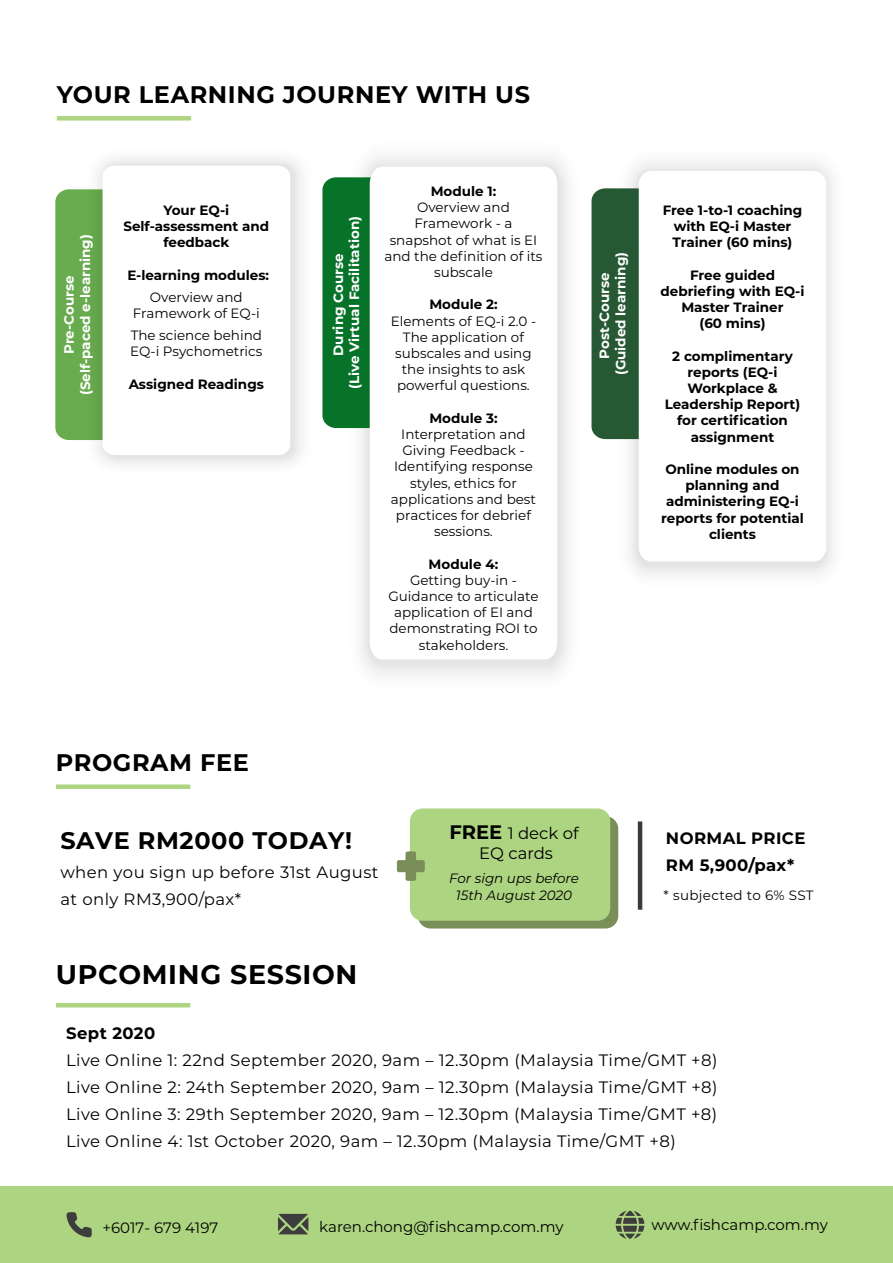
<style>
.page{position:relative;width:893px;height:1263px;background:#fff}
.page>*{position:absolute;margin:0;border:0;box-sizing:border-box;transform-origin:0 0}
.t1{font:700 27px "Montserrat";letter-spacing:.025em;color:#010000}
.t2{font:700 24px "Montserrat";letter-spacing:.025em;color:#010000}
.t3{font:700 24px "Montserrat";letter-spacing:.025em;color:#000}
.t4{font:16.5px/27px "Montserrat";letter-spacing:.025em;color:#000}
.t5{font:700 16.5px/27px "Montserrat";letter-spacing:.025em;color:#000}
.t6{font:16.5px/19.8px "Montserrat";color:#000;text-align:center}
.t7{font:15px "Montserrat";color:#000}
.t8{font:13.5px/16.2px "Montserrat";color:#000;text-align:center}
.t9{font:700 13.5px/16.2px "Montserrat";color:#000;text-align:center}
.t10{font:700 13.5px/16.2px "Montserrat";color:#fff;text-align:center}
.t11{font:italic 13.5px/16.2px "Montserrat";color:#000;text-align:center}
.t12{font:13.5px "Montserrat";letter-spacing:.025em;color:#000}
.s1{font-weight:700;font-size:19.5px}
</style>
<div class="page">
<div style="left:56px;top:784px;width:134px;height:5px;background:#add480"></div>
<hr style="left:56px;top:1003px;width:134px;height:4px;background:#add480">
<div style="left:0;top:1186px;width:893px;height:77px;background:#add480"></div>
<svg style="left:67px;top:1212px;width:25px;height:25px"></svg>
<svg style="left:278px;top:1214px;width:30px;height:20px"></svg>
<svg style="left:616px;top:1210px;width:28px;height:29px"></svg>
<div style="left:57px;top:116px;width:134px;height:5px;background:#add480"></div>
<div style="left:55px;top:189px;width:151px;height:251px;background:#69ab4f;border-radius:13px"></div>
<svg style="left:84px;top:158px;width:218px;height:307px"></svg>
<svg style="left:347px;top:156px;width:221px;height:519px"></svg>
<svg style="left:616px;top:162px;width:217px;height:413px"></svg>
<svg style="left:103px;top:166px;width:187px;height:289px"></svg>
<div style="left:322px;top:177px;width:151px;height:251px;background:#077329;border-radius:13px"></div>
<svg style="left:370px;top:167px;width:187px;height:492px"></svg>
<div style="left:591px;top:188px;width:151px;height:251px;background:#265933;border-radius:13px"></div>
<svg style="left:639px;top:171px;width:187px;height:390px"></svg>
<div style="left:418px;top:816px;width:200px;height:112px;background:#798e59;border-radius:13px"></div>
<div style="left:410px;top:808px;width:200px;height:113px;background:#add480;border-radius:13px"></div>
<hr style="left:638px;top:821px;width:4px;height:89px;background:#3a3a3a">
<svg style="left:397px;top:851px;width:28px;height:30px"></svg>
<h2 class="t2" style="left:57px;top:77px;width:475px">YOUR LEARNING JOURNEY WITH US</h2>
<p class="t10" style="left:60px;top:395px;width:162px;rotate:-90deg">Pre-Course (Self-paced e-learning)</p>
<p class="t9" style="left:123px;top:201px;width:147px">Your EQ-i<br>Self-assessment and feedback</p>
<p class="t9" style="left:127px;top:266px;width:143px">E-learning modules:</p>
<p class="t8" style="left:133px;top:288px;width:128px">Overview and<br>Framework of EQ-i</p>
<p class="t8" style="left:130px;top:327px;width:134px;text-align:left">The science behind<br>EQ-i Psychometrics</p>
<p class="t9" style="left:129px;top:375px;width:137px">Assigned Readings</p>
<p class="t10" style="left:329px;top:389px;width:174px;rotate:-90deg">During Course<br>(Live Virtual Facilitation)</p>
<p class="t9" style="left:431px;top:182px;width:67px">Module 1:</p>
<p class="t8" style="left:384px;top:199px;width:160px">Overview and<br>Framework - a snapshot of what is EI and the definition of its subscale</p>
<p class="t9" style="left:429px;top:296px;width:70px">Module 2:</p>
<p class="t8" style="left:391px;top:312px;width:147px">Elements of EQ-i 2.0 -<br>The application of subscales and using the insights to ask powerful questions.</p>
<p class="t9" style="left:429px;top:409px;width:70px">Module 3:</p>
<p class="t8" style="left:391px;top:426px;width:147px">Interpretation and<br>Giving Feedback -<br>Identifying response styles, ethics for applications and best practices for debrief sessions.</p>
<p class="t9" style="left:429px;top:555px;width:71px">Module 4:</p>
<p class="t8" style="left:388px;top:571px;width:152px">Getting buy-in -<br>Guidance to articulate application of EI and demonstrating ROI to stakeholders.</p>
<p class="t10" style="left:596px;top:375px;width:125px;rotate:-90deg">Post-Course (Guided learning)</p>
<p class="t9" style="left:663px;top:201px;width:141px">Free 1-to-1 coaching with EQ-i Master<br>Trainer (60 mins)</p>
<p class="t9" style="left:660px;top:266px;width:146px">Free guided debriefing with EQ-i<br>Master Trainer<br>(60 mins)</p>
<p class="t9" style="left:665px;top:347px;width:137px">2 complimentary reports (EQ-i<br>Workplace &amp;<br>Leadership Report) for certification assignment</p>
<p class="t9" style="left:661px;top:460px;width:144px">Online modules on planning and administering EQ-i reports for potential clients</p>
<h2 class="t2" style="left:56px;top:745px;width:195px">PROGRAM FEE</h2>
<h2 class="t3" style="left:60px;top:823px;width:293px">SAVE RM2000 TODAY!</h2>
<p class="t4" style="left:60px;top:858px;width:320px">when you sign up before 31st August at only RM3,900/pax*</p>
<h1 class="t1" style="left:56px;top:954px;width:303px">UPCOMING SESSION</h1>
<p class="t6" style="left:449px;top:822px;width:131px"><span class="s1">FREE</span> 1 deck of<br>EQ cards</p>
<p class="t11" style="left:449px;top:870px;width:131px">For sign ups before<br>15th August 2020</p>
<p class="t5" style="left:666px;top:824px;width:141px">NORMAL PRICE<br>RM 5,900/pax*</p>
<p class="t12" style="left:664px;top:885px;width:152px">* subjected to 6% SST</p>
<p class="t5" style="left:66px;top:1018px;width:91px">Sept 2020</p>
<p class="t4" style="left:66px;top:1046px;width:653px;text-align:justify">Live Online 1: 22nd September 2020, 9am – 12.30pm (Malaysia Time/GMT +8)<br>Live Online 2: 24th September 2020, 9am – 12.30pm (Malaysia Time/GMT +8)<br>Live Online 3: 29th September 2020, 9am – 12.30pm (Malaysia Time/GMT +8)<br>Live Online 4: 1st October 2020, 9am – 12.30pm (Malaysia Time/GMT +8)</p>
<p class="t7" style="left:102px;top:1217px;width:117px">+6017- 679 4197</p>
<p class="t7" style="left:319px;top:1216px;width:246px">karen.chong@fishcamp.com.my</p>
<p class="t7" style="left:651px;top:1214px;width:178px">www.fishcamp.com.my</p>
</div>
